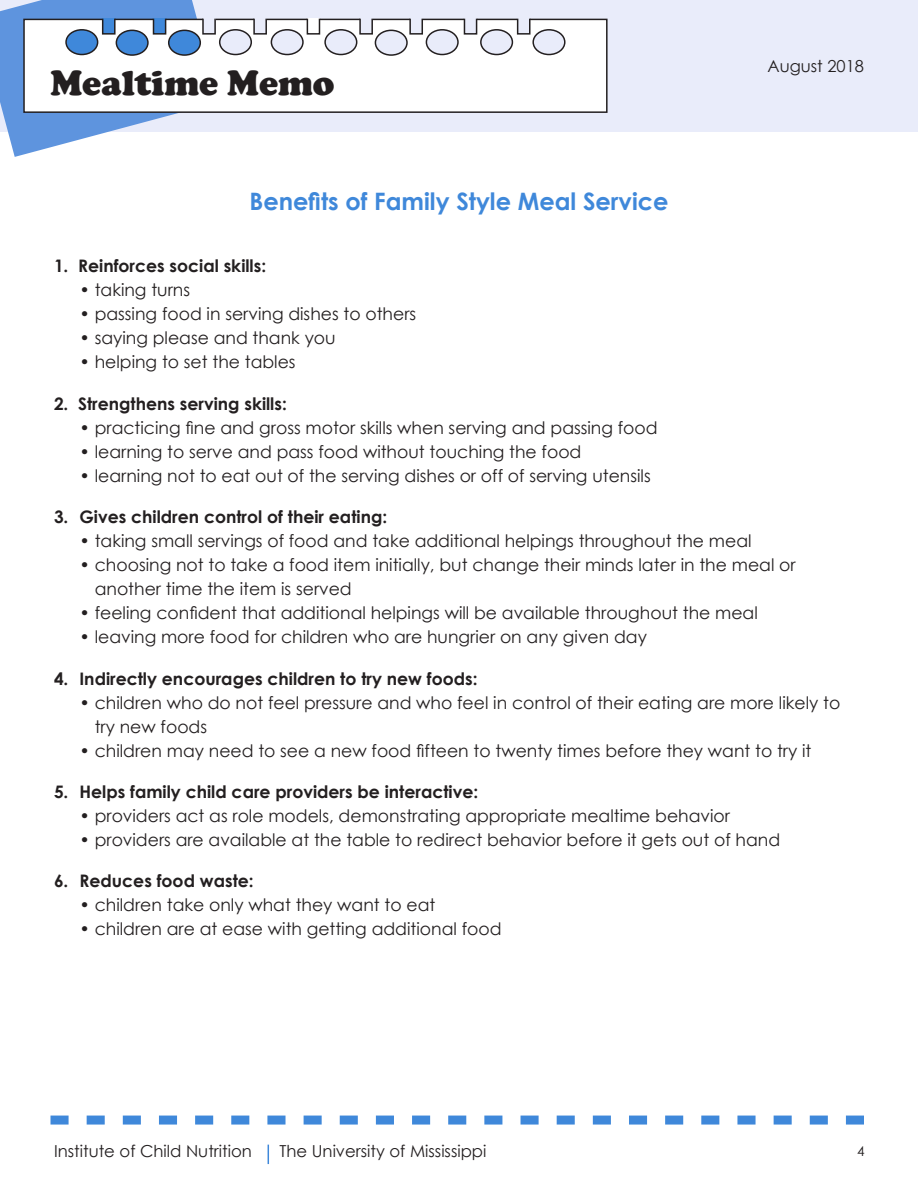
<style>
.page{position:relative;width:918px;height:1188px;background:#fff}
.page>*{position:absolute;margin:0;border:0;box-sizing:border-box;transform-origin:0 0}
.t1{font:900 36px "Cooper";color:#231f20}
.t2{font:700 24px "Century Gothic";color:#3f88da}
.bullets{font:17.25px/24px "Century Gothic";color:#231f20}
.t3{font:700 17.25px "Century Gothic";color:#231f20}
.t4{font:16.5px "Century Gothic";color:#231f20}
.t5{font:13.5px "Century Gothic";color:#231f20}
</style>
<div class="page">
<div style="left:0;top:0;width:918px;height:132px;background:#e9ecfa"></div>
<svg style="left:0;top:0;width:197px;height:157px"></svg>
<svg style="left:23px;top:18px;width:585px;height:96px;background:#f3f4f4"></svg>
<hr style="left:114px;top:19px;width:40px;height:1px;background:#231f20">
<div style="left:66px;top:30px;width:32px;height:25px;background:#3f88da;border-radius:50%"></div>
<div style="left:65px;top:29px;width:33px;height:26px;border:2px solid #231f20;border-radius:50%"></div>
<div style="left:116px;top:30px;width:32px;height:25px;background:#3f88da;border-radius:50%"></div>
<div style="left:116px;top:30px;width:33px;height:26px;border:2px solid #231f20;border-radius:50%"></div>
<div style="left:169px;top:30px;width:31px;height:25px;background:#3f88da;border-radius:50%"></div>
<div style="left:168px;top:30px;width:33px;height:26px;border:2px solid #231f20;border-radius:50%"></div>
<div style="left:220px;top:30px;width:31px;height:25px;background:#e9ecfa;border-radius:50%"></div>
<div style="left:219px;top:29px;width:33px;height:26px;border:2px solid #231f20;border-radius:50%"></div>
<div style="left:271px;top:30px;width:32px;height:25px;background:#e9ecfa;border-radius:50%"></div>
<div style="left:271px;top:29px;width:33px;height:26px;border:2px solid #231f20;border-radius:50%"></div>
<div style="left:325px;top:30px;width:32px;height:25px;background:#e9ecfa;border-radius:50%"></div>
<div style="left:324px;top:29px;width:33px;height:26px;border:2px solid #231f20;border-radius:50%"></div>
<div style="left:375px;top:30px;width:32px;height:25px;background:#e9ecfa;border-radius:50%"></div>
<div style="left:375px;top:30px;width:33px;height:26px;border:2px solid #231f20;border-radius:50%"></div>
<div style="left:426px;top:30px;width:32px;height:25px;background:#e9ecfa;border-radius:50%"></div>
<div style="left:426px;top:29px;width:33px;height:26px;border:2px solid #231f20;border-radius:50%"></div>
<div style="left:481px;top:30px;width:31px;height:25px;background:#e9ecfa;border-radius:50%"></div>
<div style="left:480px;top:29px;width:33px;height:26px;border:2px solid #231f20;border-radius:50%"></div>
<div style="left:533px;top:30px;width:32px;height:25px;background:#e9ecfa;border-radius:50%"></div>
<div style="left:532px;top:29px;width:34px;height:26px;border:2px solid #231f20;border-radius:50%"></div>
<div style="left:103px;top:19px;width:12px;height:15px;background:#3f88da"></div>
<div style="left:102px;top:18px;width:14px;height:17px;border:2px solid #231f20"></div>
<div style="left:154px;top:19px;width:12px;height:15px;background:#3f88da"></div>
<div style="left:153px;top:18px;width:13px;height:17px;border:2px solid #231f20"></div>
<div style="left:203px;top:19px;width:12px;height:15px;background:#e9ecfa"></div>
<div style="left:202px;top:18px;width:14px;height:17px;border:2px solid #231f20"></div>
<div style="left:254px;top:19px;width:12px;height:15px;background:#e9ecfa"></div>
<div style="left:253px;top:18px;width:14px;height:17px;border:2px solid #231f20"></div>
<div style="left:307px;top:19px;width:12px;height:15px;background:#fff"></div>
<div style="left:307px;top:18px;width:13px;height:17px;border:2px solid #231f20"></div>
<div style="left:464px;top:19px;width:13px;height:15px;background:#e9ecfa"></div>
<div style="left:464px;top:18px;width:13px;height:17px;border:2px solid #231f20"></div>
<div style="left:410px;top:19px;width:12px;height:15px;background:#e9ecfa"></div>
<div style="left:409px;top:18px;width:14px;height:17px;border:2px solid #231f20"></div>
<div style="left:360px;top:19px;width:12px;height:15px;background:#e9ecfa"></div>
<div style="left:359px;top:18px;width:14px;height:17px;border:2px solid #231f20"></div>
<div style="left:518px;top:19px;width:12px;height:15px;background:#e9ecfa"></div>
<div style="left:517px;top:18px;width:14px;height:17px;border:2px solid #231f20"></div>
<svg style="left:268px;top:1145px;width:1px;height:19px"></svg>
<svg style="left:51px;top:1116px;width:813px;height:9px"></svg>
<h1 class="t1" style="left:51px;top:62px;width:286px">Mealtime Memo</h1>
<p class="t2" style="left:250px;top:183px;width:421px">Benefits of Family Style Meal Service</p>
<p class="t4" style="left:767px;top:55px;width:98px">August 2018</p>
<p class="t3" style="left:54px;top:253px;width:214px">1. Reinforces social skills:</p>
<p class="bullets" style="left:79px;top:278px;width:112px">• taking turns</p>
<p class="bullets" style="left:79px;top:302px;width:338px">• passing food in serving dishes to others</p>
<p class="bullets" style="left:79px;top:326px;width:258px">• saying please and thank you</p>
<p class="bullets" style="left:79px;top:350px;width:218px">• helping to set the tables</p>
<p class="t3" style="left:54px;top:390px;width:234px">2. Strengthens serving skills:</p>
<p class="bullets" style="left:79px;top:415px;width:580px">• practicing fine and gross motor skills when serving and passing food</p>
<p class="bullets" style="left:79px;top:439px;width:503px">• learning to serve and pass food without touching the food</p>
<p class="bullets" style="left:79px;top:463px;width:573px">• learning not to eat out of the serving dishes or off of serving utensils</p>
<p class="t3" style="left:54px;top:504px;width:335px">3. Gives children control of their eating:</p>
<p class="bullets" style="left:79px;top:529px;width:674px">• taking small servings of food and take additional helpings throughout the meal</p>
<p class="bullets" style="left:95px;top:553px;width:703px;text-indent:-15px">• choosing not to take a food item initially, but change their minds later in the meal or another time the item is served</p>
<p class="bullets" style="left:79px;top:601px;width:680px">• feeling confident that additional helpings will be available throughout the meal</p>
<p class="bullets" style="left:79px;top:625px;width:569px">• leaving more food for children who are hungrier on any given day</p>
<p class="t3" style="left:54px;top:665px;width:425px">4. Indirectly encourages children to try new foods:</p>
<p class="bullets" style="left:95px;top:690px;width:747px;text-indent:-15px">• children who do not feel pressure and who feel in control of their eating are more likely to try new foods</p>
<p class="bullets" style="left:79px;top:738px;width:734px">• children may need to see a new food fifteen to twenty times before they want to try it</p>
<p class="t3" style="left:54px;top:779px;width:426px">5. Helps family child care providers be interactive:</p>
<p class="bullets" style="left:79px;top:803px;width:652px">• providers act as role models, demonstrating appropriate mealtime behavior</p>
<p class="bullets" style="left:79px;top:827px;width:702px">• providers are available at the table to redirect behavior before it gets out of hand</p>
<p class="t3" style="left:54px;top:868px;width:201px">6. Reduces food waste:</p>
<p class="bullets" style="left:79px;top:893px;width:357px">• children take only what they want to eat</p>
<p class="bullets" style="left:79px;top:917px;width:424px">• children are at ease with getting additional food</p>
<p class="t4" style="left:54px;top:1140px;width:199px">Institute of Child Nutrition</p>
<p class="t4" style="left:279px;top:1140px;width:209px">The University of Mississippi</p>
<p class="t5" style="left:857px;top:1141px;width:9px">4</p>
</div>
